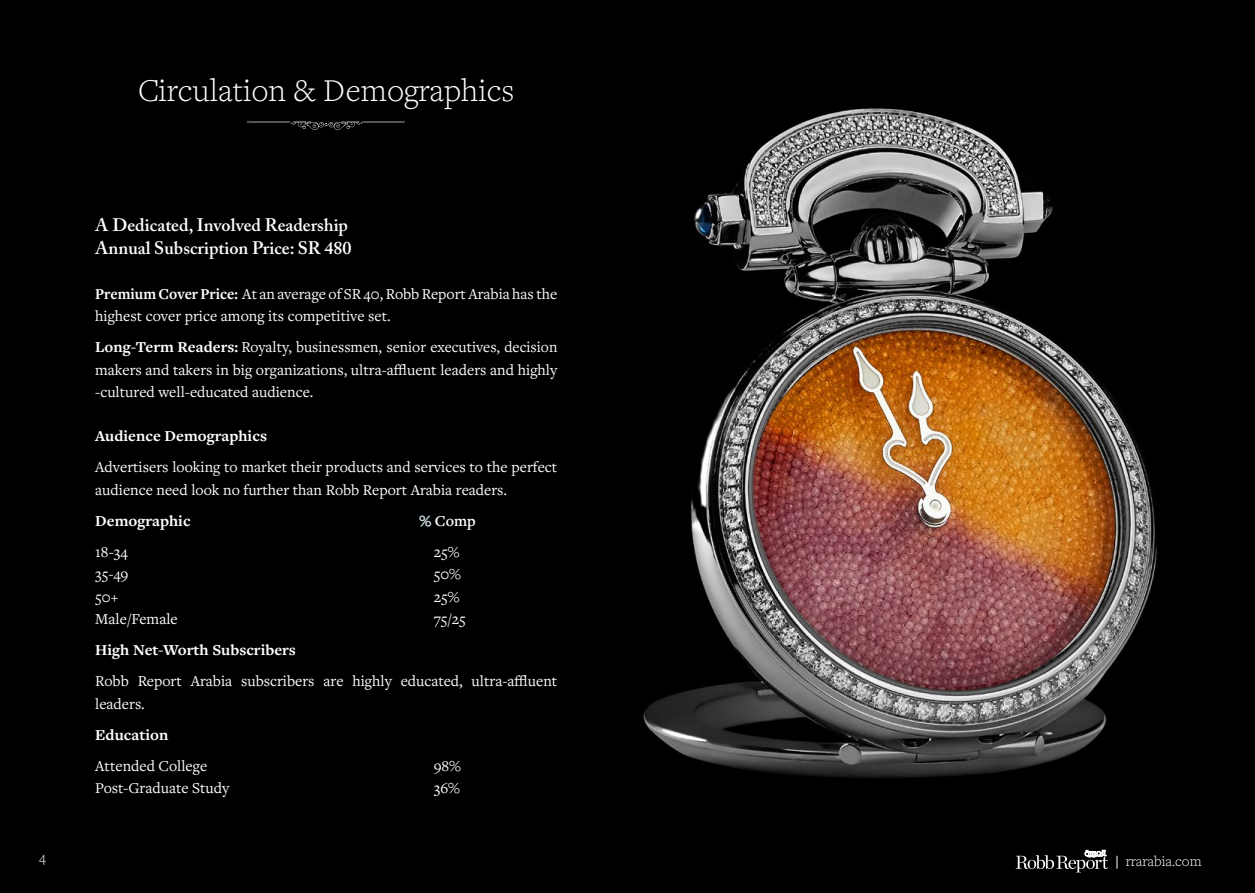
<style>
.page{position:relative;width:1255px;height:893px;background:#fff}
.page>*{position:absolute;margin:0;border:0;box-sizing:border-box;transform-origin:0 0}
.t1{font:300 33px "Freight Text Pro";color:#fff}
.t2{font:600 18px/22.5px "Adobe Caslon Pro";color:#fff}
.t3{font:15.75px/22.5px "Freight Text Pro";color:#fff}
.t4{font:700 15.75px "Freight Text Pro";color:#fff}
.t5{font:600 15.75px "Freight Text Pro";color:#fff}
.t6{font:300 15px "Freight Text Pro";color:#fff}
.s1{font-weight:700}
.s2{color:#465b65}
</style>
<div class="page">
<div style="left:0;top:0;width:1254px;height:893px;background:#000"></div>
<img style="left:404px;top:108px;width:753px;height:765px">
<svg style="left:1015px;top:850px;width:93px;height:22px"></svg>
<svg style="left:1116px;top:856px;width:1px;height:13px"></svg>
<svg style="left:247px;top:121px;width:158px;height:10px"></svg>
<p class="t6" style="left:39px;top:847px;width:8px">4</p>
<h1 class="t1" style="left:138px;top:69px;width:378px">Circulation &amp; Demographics</h1>
<p class="t2" style="left:95px;top:214px;width:258px">A Dedicated, Involved Readership<br>Annual Subscription Price: SR 480</p>
<p class="t3" style="left:95px;top:282px;width:463px"><span class="s1">PremiumCoverPrice:</span> AtanaverageofSR40,RobbReportArabiahasthe highest cover price among its competitive set.</p>
<p class="t3" style="left:95px;top:336px;width:463px;text-align:justify"><span class="s1">Long-Term Readers:</span> Royalty, businessmen, senior executives, decision makers and takers in big organizations, ultra-affluent leaders and highly -cultured well-educated audience.</p>
<p class="t4" style="left:95px;top:426px;width:173px">Audience Demographics</p>
<p class="t3" style="left:95px;top:456px;width:463px">Advertisers looking to market their products and services to the perfect audience need look no further than Robb Report Arabia readers.</p>
<p class="t5" style="left:419px;top:510px;width:58px"><span class="s2">%</span> Comp</p>
<p class="t4" style="left:95px;top:510px;width:97px">Demographic</p>
<p class="t3" style="left:95px;top:540px;width:34px">18-34</p>
<p class="t3" style="left:434px;top:540px;width:27px">25%</p>
<p class="t3" style="left:95px;top:563px;width:35px">35-49</p>
<p class="t3" style="left:434px;top:563px;width:29px">50%</p>
<p class="t3" style="left:95px;top:585px;width:24px">50+</p>
<p class="t3" style="left:434px;top:585px;width:27px">25%</p>
<p class="t3" style="left:95px;top:608px;width:84px">Male/Female</p>
<p class="t4" style="left:95px;top:640px;width:202px">High Net-Worth Subscribers</p>
<p class="t3" style="left:434px;top:608px;width:34px">75/25</p>
<p class="t3" style="left:95px;top:670px;width:51px">Robb leaders.</p>
<p class="t4" style="left:95px;top:724px;width:75px">Education</p>
<p class="t3" style="left:138px;top:670px;width:46px">Report</p>
<p class="t3" style="left:191px;top:670px;width:43px">Arabia</p>
<p class="t3" style="left:241px;top:670px;width:75px">subscribers</p>
<p class="t3" style="left:323px;top:670px;width:22px">are</p>
<p class="t3" style="left:352px;top:670px;width:41px">highly</p>
<p class="t3" style="left:400px;top:670px;width:64px">educated,</p>
<p class="t3" style="left:471px;top:670px;width:87px">ultra-affluent</p>
<p class="t3" style="left:95px;top:754px;width:113px">Attended College</p>
<p class="t3" style="left:434px;top:754px;width:29px">98%</p>
<p class="t3" style="left:95px;top:777px;width:135px">Post-Graduate Study</p>
<p class="t3" style="left:434px;top:777px;width:28px">36%</p>
<p class="t6" style="left:1125px;top:851px;width:77px">rrarabia.com</p>
</div>
